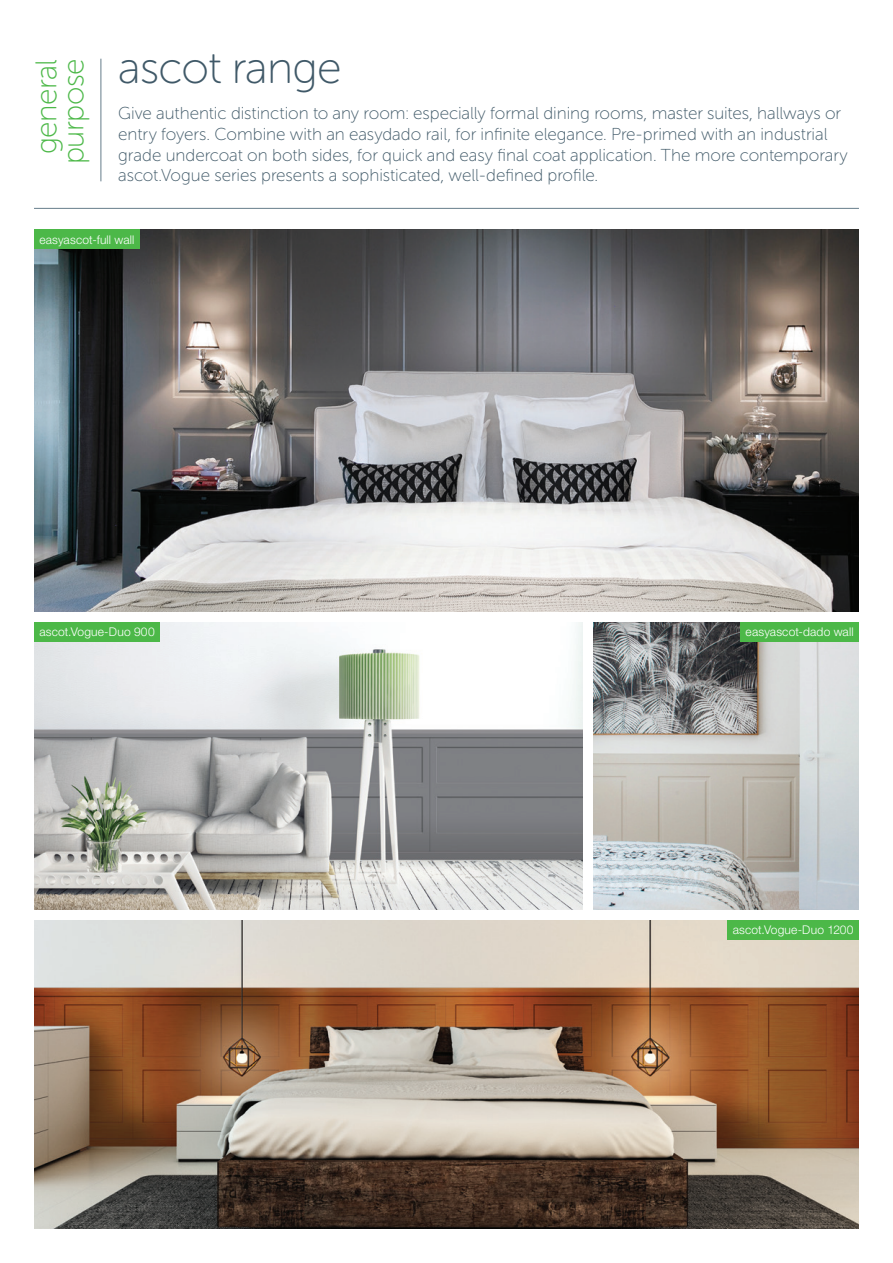
<style>
.page{position:relative;width:893px;height:1263px;background:#fff}
.page>*{position:absolute;margin:0;border:0;box-sizing:border-box;transform-origin:0 0}
.t1{font:45px "Museo Sans Rounded 100";letter-spacing:-.015em;color:#405968}
.t2{font:30px/27px "Museo Sans Rounded 100";letter-spacing:-.015em;color:#4cb848;text-align:center}
.t3{font:17.25px/20.7px "Museo Sans Rounded 100";color:#405968}
.t4{font:300 12px "Helvetica Neue LT Std";letter-spacing:.015em;color:#fff}
</style>
<div class="page">
<hr style="left:34px;top:208px;width:825px;height:1px;background:#667d8b">
<img style="left:34px;top:230px;width:825px;height:382px">
<img style="left:34px;top:920px;width:825px;height:309px">
<img style="left:593px;top:622px;width:266px;height:288px">
<img style="left:34px;top:622px;width:549px;height:288px">
<div style="left:34px;top:230px;width:106px;height:19px;background:#4cb848"></div>
<div style="left:34px;top:622px;width:126px;height:20px;background:#4cb848"></div>
<div style="left:727px;top:920px;width:132px;height:20px;background:#4cb848"></div>
<div style="left:740px;top:622px;width:119px;height:20px;background:#4cb848"></div>
<hr style="left:101px;top:59px;width:1px;height:122px;background:#667d8b">
<h2 class="t2" style="left:33px;top:164px;width:107px;rotate:-90deg">general purpose</h2>
<h1 class="t1" style="left:118px;top:44px;width:225px">ascot range</h1>
<p class="t3" style="left:118px;top:103px;width:731px">Give authentic distinction to any room: especially formal dining rooms, master suites, hallways or entry foyers. Combine with an easydado rail, for infinite elegance. Pre-primed with an industrial grade undercoat on both sides, for quick and easy final coat application. The more contemporary ascot.Vogue series presents a sophisticated, well-defined profile.</p>
<p class="t4" style="left:39px;top:232px;width:97px">easyascot-full wall</p>
<p class="t4" style="left:39px;top:625px;width:117px">ascot.Vogue-Duo 900</p>
<p class="t4" style="left:746px;top:625px;width:110px">easyascot-dado wall</p>
<p class="t4" style="left:733px;top:923px;width:122px">ascot.Vogue-Duo 1200</p>
</div>
